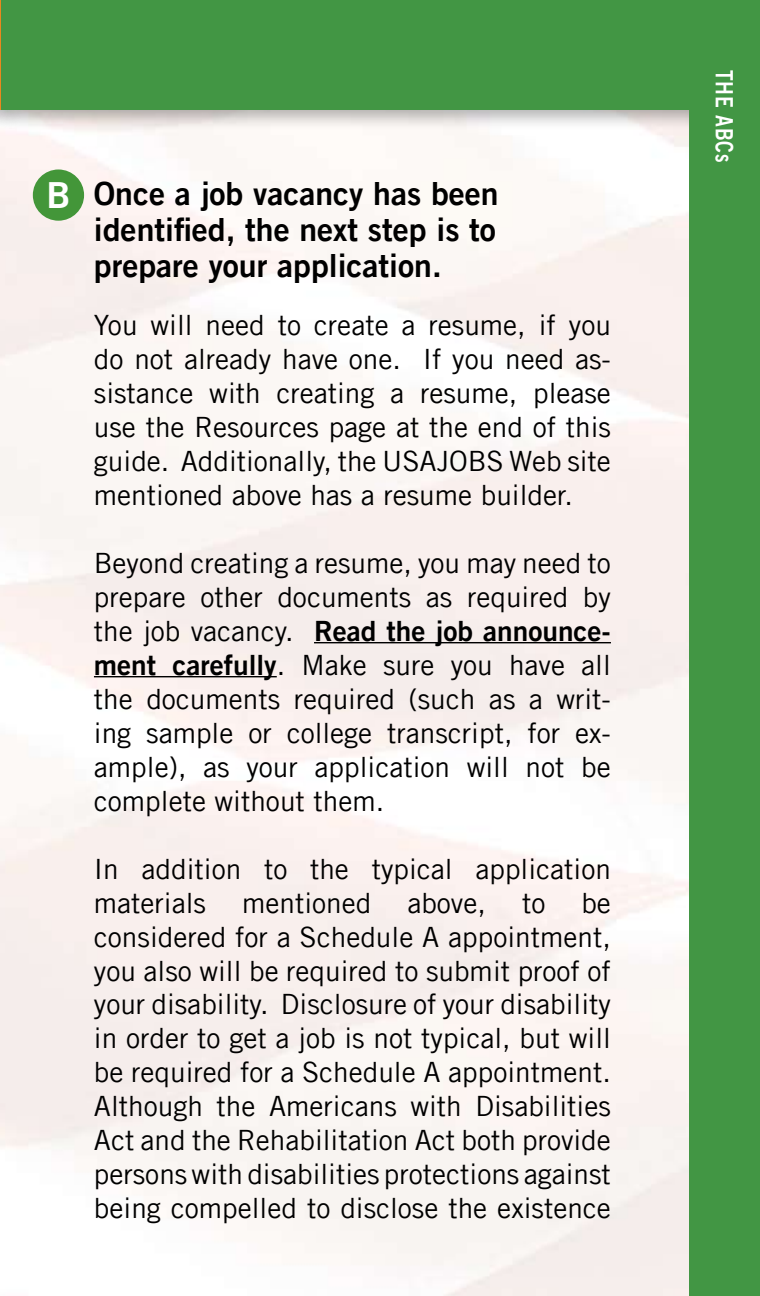
<style>
.page{position:relative;width:760px;height:1296px;background:#fff}
.page>*{position:absolute;margin:0;border:0;box-sizing:border-box;transform-origin:0 0}
.t1{font:36px "Trade Gothic LT Bold Two";color:#fff}
.t2{font:32px/36px "Trade Gothic LT Bold Two";color:#000;text-align:justify}
.t3{font:28px/34px "Trade Gothic LT";color:#000;text-align:justify}
.t4{font:24px "Trade Gothic LT Bold Two";letter-spacing:.04em;color:#fff;scale:.8 1}
.s1{font-family:"Trade Gothic LT Bold Two"}
</style>
<div class="page">
<img style="left:0;top:154px;width:689px;height:1142px">
<hr style="left:314px;top:642px;width:296px;height:1px;background:#000">
<hr style="left:94px;top:676px;width:183px;height:1px;background:#000">
<div style="left:33px;top:169px;width:51px;height:52px;background:#439639;border-radius:50%"></div>
<div style="left:0;top:0;width:759px;height:154px;background:#000;opacity:.3"></div>
<div style="left:1px;top:0;width:751px;height:110px;background:#429644"></div>
<div style="left:689px;top:0;width:70px;height:1296px;background:#429644"></div>
<p class="t1" style="left:46px;top:172px;width:26px">B</p>
<p class="t2" style="left:94px;top:175px;width:406px">Once a job vacancy has been identified, the next step is to prepare your application.</p>
<p class="t3" style="left:94px;top:307px;width:518px">You will need to create a resume, if you do not already have one. If you need as&shy;sistance with creating a resume, please use the Resources page at the end of this guide. Additionally, the USAJOBS Web site mentioned above has a resume builder.</p>
<p class="t3" style="left:94px;top:545px;width:518px">Beyond creating a resume, you may need to prepare other documents as required by the job vacancy. <span class="s1">Read the job announce&shy;ment carefully</span>. Make sure you have all the documents required (such as a writ&shy;ing sample or college transcript, for ex&shy;ample), as your application will not be complete without them.</p>
<p class="t3" style="left:94px;top:851px;width:518px">In addition to the typical application materials</p>
<p class="t3" style="left:242px;top:885px;width:131px">mentioned</p>
<p class="t3" style="left:407px;top:885px;width:80px">above,</p>
<p class="t3" style="left:522px;top:885px;width:25px">to</p>
<p class="t3" style="left:94px;top:885px;width:518px;text-indent:487px">be considered for a Schedule A appointment, you also will be required to submit proof of your disability. Disclosure of your disability in order to get a job is not typical, but will be required for a Schedule A appointment.<br>Although the Americans with Disabilities Act and the Rehabilitation Act both provide persons with disabilities protections against being compelled to disclose the existence</p>
<p class="t4" style="left:739px;top:70px;width:117px;rotate:90deg">THE ABCs</p>
</div>
